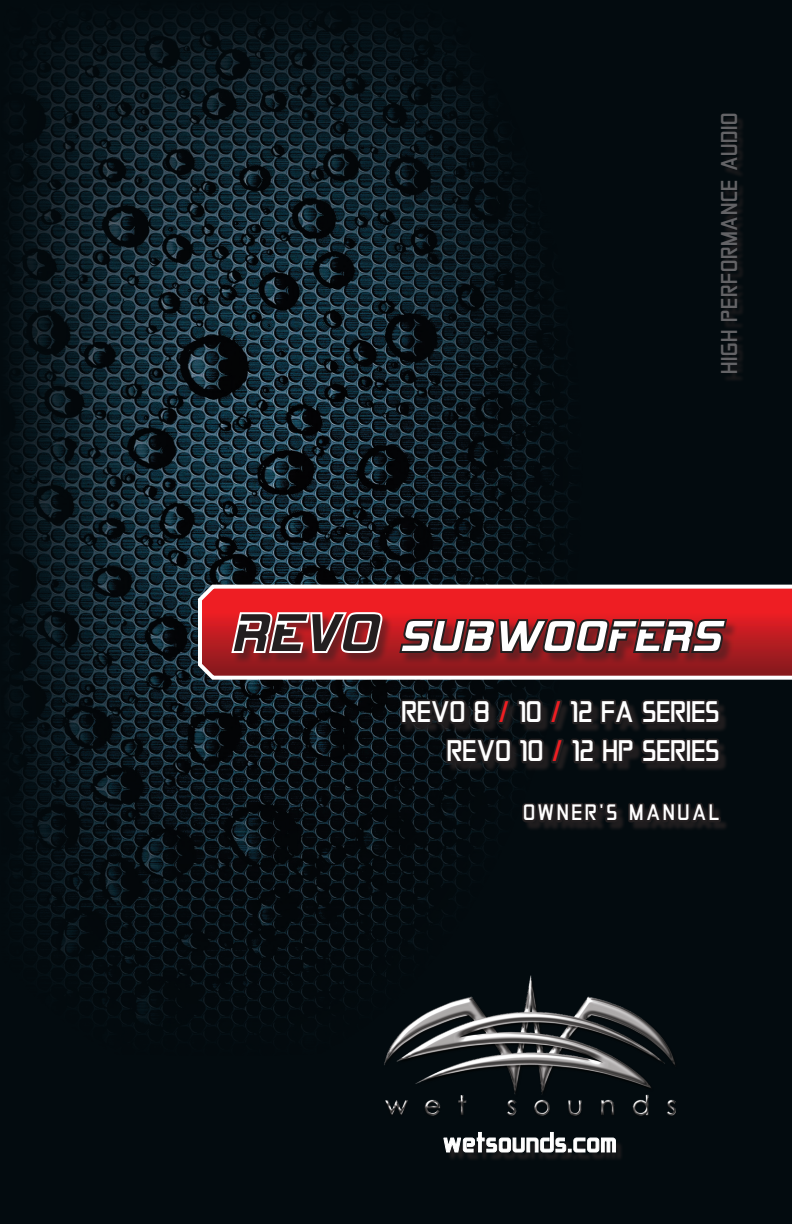
<style>
.page{position:relative;width:792px;height:1224px;background:#030b0f}
.page>*{position:absolute;margin:0;border:0;box-sizing:border-box;transform-origin:0 0}
.t1{font:52px "Hemi Head 426";letter-spacing:.03em;color:#fff}
.t2{font:32px "Conviction";letter-spacing:.02em;color:#fff}
.t3{font:30px "Conviction";letter-spacing:.04em;color:#fff}
.t4{font:24.6px "Conviction";letter-spacing:.06em;color:#636366}
.t5{font:24px "Conviction";letter-spacing:.14em;color:#fff}
.s1{font-size:64px;color:#231f20}
.s2{color:#ee1e23}
</style>
<div class="page">
<img style="left:11px;top:14px;width:560px;height:1013px">
<div style="left:402px;top:702px;width:326px;height:129px;background:#231f20;opacity:.9"></div>
<svg style="left:399px;top:693px;width:323px;height:35px"></svg>
<svg style="left:444px;top:735px;width:278px;height:32px"></svg>
<svg style="left:520px;top:776px;width:100px;height:102px"></svg>
<svg style="left:626px;top:787px;width:97px;height:44px"></svg>
<div style="left:722px;top:116px;width:23px;height:266px;background:#0c1014"></div>
<div style="left:445px;top:1135px;width:178px;height:26px;background:#101316"></div>
<svg style="left:443px;top:1132px;width:173px;height:22px"></svg>
<svg style="left:196px;top:583px;width:596px;height:99px;background:#c23f43"></svg>
<img style="left:372px;top:955px;width:304px;height:161px">
<div style="left:233px;top:613px;width:505px;height:51px;background:#231f20;opacity:.45"></div>
<svg style="left:229px;top:609px;width:156px;height:51px;background:#c57679"></svg>
<svg style="left:397px;top:616px;width:333px;height:45px;background:#621d20"></svg>
<p class="t4" style="left:717px;top:373px;width:262px;rotate:-90deg">HIGH PERFORMANCE AUDIO</p>
<p class="t1" style="left:231px;top:614px;width:490px"><span class="s1">REVO</span> SUBWOOFERS</p>
<p class="t2" style="left:403px;top:696px;width:319px">REVO 8 <span class="s2">/</span> 10 <span class="s2">/</span> 12 FA SERIES</p>
<p class="t2" style="left:448px;top:735px;width:274px">REVO 10 <span class="s2">/</span> 12 HP SERIES</p>
<p class="t5" style="left:524px;top:800px;width:197px">OWNER'S MANUAL</p>
<p class="t3" style="left:444px;top:1127px;width:175px">wetsounds.com</p>
</div>
